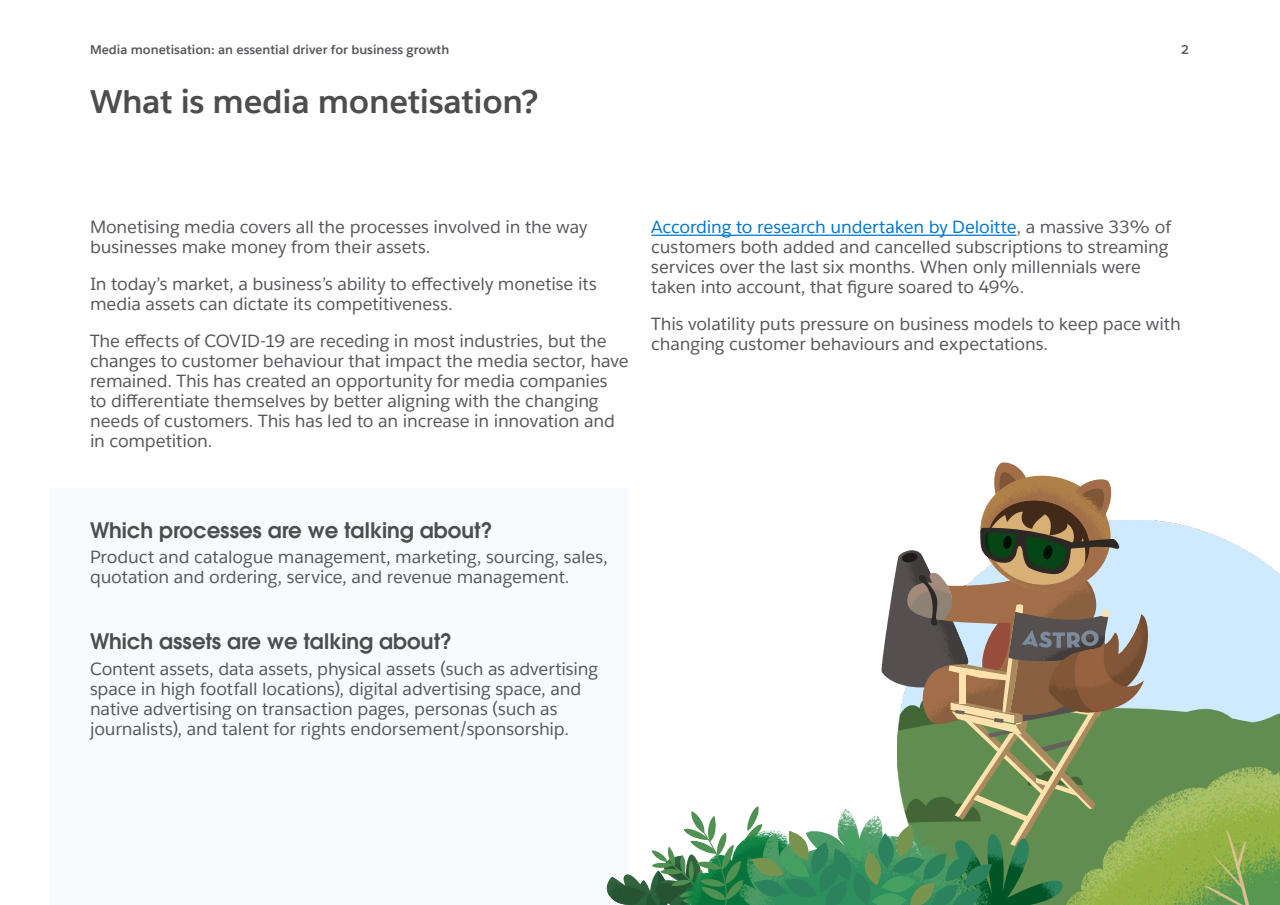
<style>
.page{position:relative;width:1280px;height:905px;background:#fff}
.page>*{position:absolute;margin:0;border:0;box-sizing:border-box;transform-origin:0 0}
.t1{font:700 32.5px "Salesforce Sans";letter-spacing:-.01em;color:#4d4d4d}
.t2{font:600 21.25px "ITC Avant Garde Std";color:#4d4d4d}
.t3{font:17.5px/20px "Salesforce Sans";letter-spacing:-.005em;color:#59575c}
.t4{font:700 12.5px "Salesforce Sans";color:#59575c}
.s1{color:#0176d3}
</style>
<div class="page">
<img style="left:1152px;top:520px;width:128px;height:385px">
<hr style="left:651px;top:235px;width:365px;height:1px;background:#0176d3">
<div style="left:49px;top:488px;width:580px;height:417px;background:#f7fbfe"></div>
<svg style="left:606px;top:462px;width:546px;height:443px"></svg>
<p class="t4" style="left:90px;top:42px;width:361px">Media monetisation: an essential driver for business growth</p>
<p class="t4" style="left:1181px;top:42px;width:9px">2</p>
<h1 class="t1" style="left:90px;top:81px;width:450px">What is media monetisation?</h1>
<p class="t3" style="left:90px;top:217px;width:499px">Monetising media covers all the processes involved in the way businesses make money from their assets.</p>
<p class="t3" style="left:90px;top:273px;width:508px">In today’s market, a business’s ability to effectively monetise its media assets can dictate its competitiveness.</p>
<p class="t3" style="left:90px;top:330px;width:540px">The effects of COVID-19 are receding in most industries, but the changes to customer behaviour that impact the media sector, have remained. This has created an opportunity for media companies to differentiate themselves by better aligning with the changing needs of customers. This has led to an increase in innovation and in competition.</p>
<p class="t3" style="left:651px;top:217px;width:521px"><span class="s1">According to research undertaken by Deloitte</span>, a massive 33% of customers both added and cancelled subscriptions to streaming services over the last six months. When only millennials were taken into account, that figure soared to 49%.</p>
<p class="t3" style="left:651px;top:313px;width:531px">This volatility puts pressure on business models to keep pace with changing customer behaviours and expectations.</p>
<p class="t2" style="left:90px;top:516px;width:404px">Which processes are we talking about?</p>
<p class="t3" style="left:90px;top:547px;width:519px">Product and catalogue management, marketing, sourcing, sales, quotation and ordering, service, and revenue management.</p>
<p class="t2" style="left:90px;top:627px;width:363px">Which assets are we talking about?</p>
<p class="t3" style="left:90px;top:658px;width:510px">Content assets, data assets, physical assets (such as advertising space in high footfall locations), digital advertising space, and native advertising on transaction pages, personas (such as journalists), and talent for rights endorsement/sponsorship.</p>
</div>
